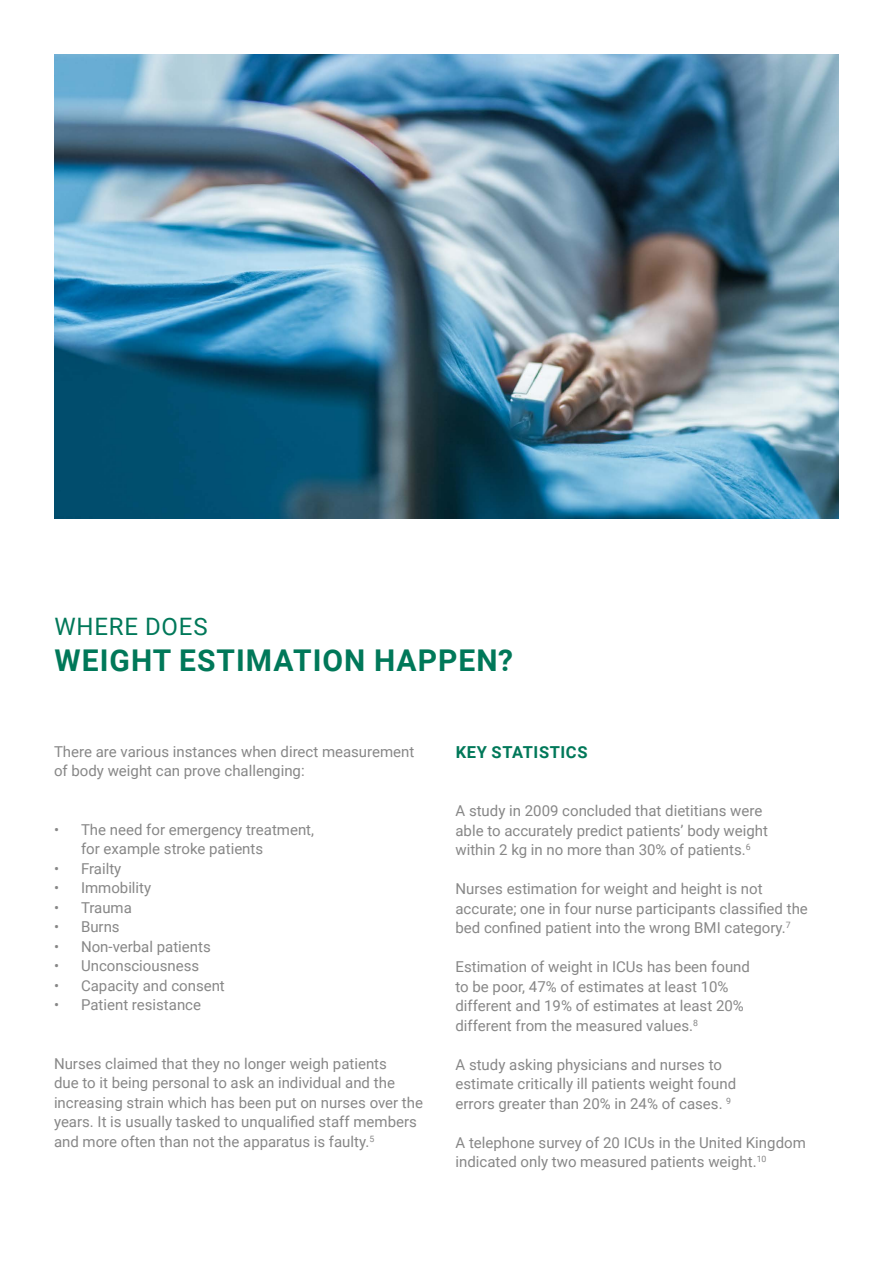
<style>
.page{position:relative;width:893px;height:1263px;background:#fff}
.page>*{position:absolute;margin:0;border:0;box-sizing:border-box;transform-origin:0 0}
.t1{font:700 30px "Roboto";letter-spacing:.035em;color:#007859}
.t2{font:24px "Roboto";letter-spacing:.035em;color:#007859}
.t3{font:700 16.5px "Roboto";letter-spacing:.035em;color:#007859}
.t4{font:15px/19.5px "Roboto";color:#878787}
</style>
<div class="page">
<img style="left:54px;top:54px;width:785px;height:465px">
<h2 class="t2" style="left:54px;top:610px;width:155px">WHERE DOES</h2>
<h1 class="t1" style="left:55px;top:640px;width:460px">WEIGHT ESTIMATION HAPPEN?</h1>
<p class="t4" style="left:54px;top:741px;width:362px">There are various instances when direct measurement of body weight can prove challenging:</p>
<p class="t4" style="left:81px;top:819px;width:235px;text-indent:-27px">• The need for emergency treatment, for example stroke patients</p>
<p class="t4" style="left:54px;top:858px;width:69px">• Frailty</p>
<p class="t4" style="left:54px;top:877px;width:99px">• Immobility</p>
<p class="t4" style="left:54px;top:897px;width:79px">• Trauma</p>
<p class="t4" style="left:54px;top:916px;width:67px">• Burns</p>
<p class="t4" style="left:54px;top:936px;width:158px">• Non-verbal patients</p>
<p class="t4" style="left:54px;top:955px;width:147px">• Unconsciousness</p>
<p class="t4" style="left:54px;top:975px;width:172px">• Capacity and consent</p>
<p class="t4" style="left:54px;top:994px;width:149px">• Patient resistance</p>
<p class="t4" style="left:54px;top:1053px;width:371px">Nurses claimed that they no longer weigh patients<br>due to it being personal to ask an individual and the increasing strain which has been put on nurses over the years. It is usually tasked to unqualified staff members and more often than not the apparatus is faulty.<sup>5</sup></p>
<p class="t3" style="left:456px;top:740px;width:133px">KEY STATISTICS</p>
<p class="t4" style="left:455px;top:801px;width:314px">A study in 2009 concluded that dietitians were able to accurately predict patients’ body weight within 2 kg in no more than 30% of patients.<sup>6</sup></p>
<p class="t4" style="left:455px;top:879px;width:354px">Nurses estimation for weight and height is not accurate; one in four nurse participants classified the bed confined patient into the wrong BMI category.<sup>7</sup></p>
<p class="t4" style="left:455px;top:957px;width:296px">Estimation of weight in ICUs has been found to be poor, 47% of estimates at least 10% different and 19% of estimates at least 20% different from the measured values.<sup>8</sup></p>
<p class="t4" style="left:455px;top:1054px;width:282px">A study asking physicians and nurses to estimate critically ill patients weight found errors greater than 20% in 24% of cases. <sup>9</sup></p>
<p class="t4" style="left:455px;top:1132px;width:352px">A telephone survey of 20 ICUs in the United Kingdom indicated only two measured patients weight.<sup>10</sup></p>
</div>
